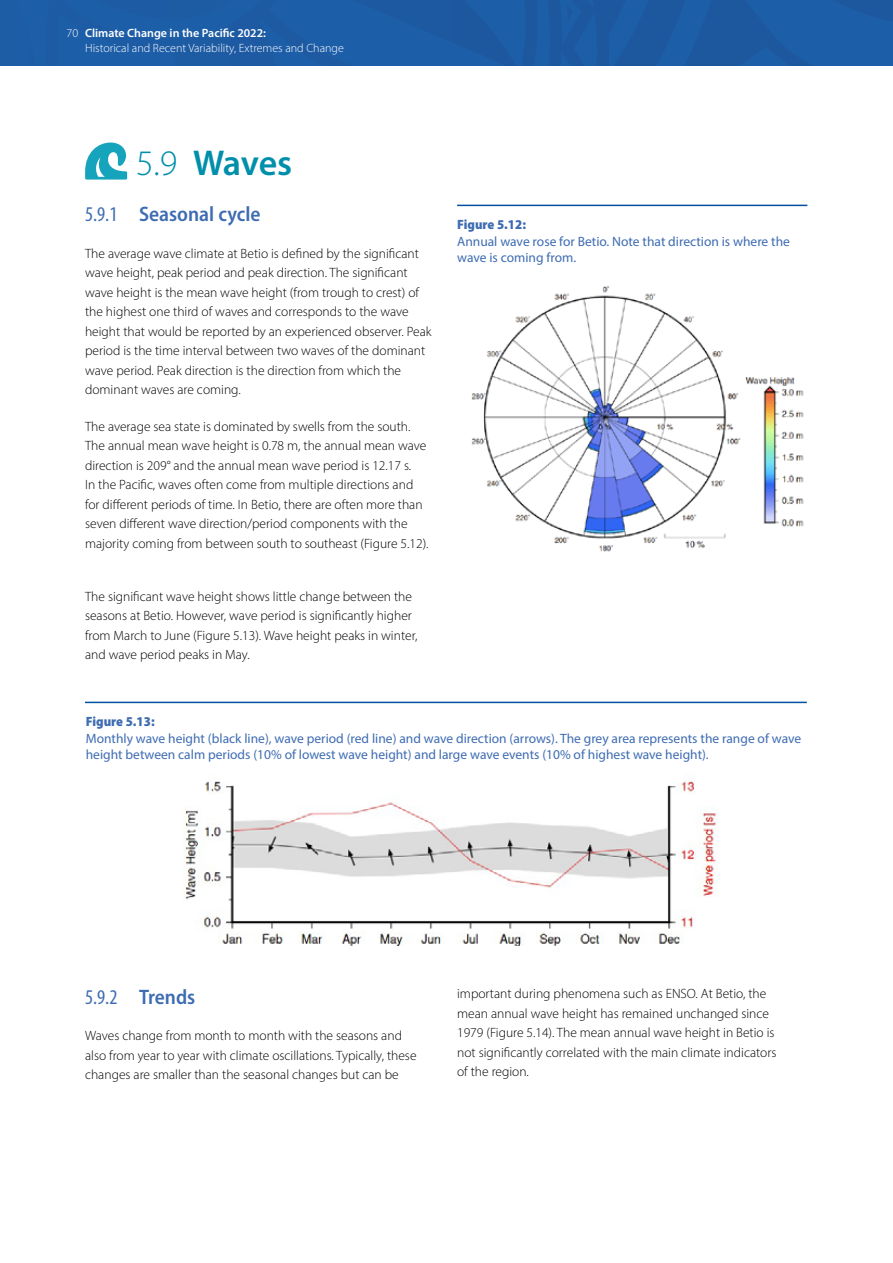
<style>
.page{position:relative;width:893px;height:1263px;background:#fff}
.page>*{position:absolute;margin:0;border:0;box-sizing:border-box;transform-origin:0 0}
.t1{font:600 36px "Myriad Pro";letter-spacing:-.01em;color:#008fab}
.t2{font:600 semi-condensed 21px "Myriad Pro";color:#3e6cb2}
.t3{font:300 13.5px/19.5px "Myriad Pro";color:#000}
.t4{font:13.5px/16.5px "Myriad Pro";color:#3e6cb2}
.t5{font:900 semi-condensed 13.5px "Myriad Pro";color:#3e6cb2}
.t6{font:300 12px "Myriad Pro";color:#fff}
.t7{font:600 12px "Myriad Pro";color:#fff}
.s1{font-weight:300}
.s2{font-weight:400;font-stretch:condensed}
</style>
<div class="page">
<svg style="left:0;top:0;width:893px;height:66px;background:#1d5ba4"></svg>
<svg style="left:85px;top:143px;width:42px;height:37px"></svg>
<hr style="left:457px;top:205px;width:350px;height:1px;background:#00519f">
<hr style="left:85px;top:702px;width:722px;height:1px;background:#00519f">
<img style="left:471px;top:286px;width:333px;height:266px">
<img style="left:184px;top:776px;width:534px;height:169px">
<p class="t7" style="left:85px;top:25px;width:182px">Climate Change in the Pacific 2022:</p>
<p class="t6" style="left:85px;top:40px;width:260px">Historical and Recent Variability, Extremes and Change</p>
<p class="t6" style="left:67px;top:25px;width:13px">70</p>
<h1 class="t1" style="left:136px;top:140px;width:158px"><span class="s1">5.9</span> Waves</h1>
<h2 class="t2" style="left:85px;top:201px;width:177px"><span class="s2">5.9.1</span> Seasonal cycle</h2>
<p class="t3" style="left:85px;top:243px;width:348px">The average wave climate at Betio is defined by the significant wave height, peak period and peak direction. The significant wave height is the mean wave height (from trough to crest) of the highest one third of waves and corresponds to the wave height that would be reported by an experienced observer. Peak period is the time interval between two waves of the dominant wave period. Peak direction is the direction from which the dominant waves are coming.</p>
<p class="t3" style="left:85px;top:416px;width:345px">The average sea state is dominated by swells from the south.<br>The annual mean wave height is 0.78 m, the annual mean wave direction is 209° and the annual mean wave period is 12.17 s.<br>In the Pacific, waves often come from multiple directions and for different periods of time. In Betio, there are often more than seven different wave direction/period components with the majority coming from between south to southeast (Figure 5.12).</p>
<p class="t3" style="left:85px;top:586px;width:334px">The significant wave height shows little change between the seasons at Betio. However, wave period is significantly higher from March to June (Figure 5.13). Wave height peaks in winter, and wave period peaks in May.</p>
<p class="t5" style="left:457px;top:216px;width:70px">Figure 5.12:</p>
<p class="t4" style="left:457px;top:233px;width:334px">Annual wave rose for Betio. Note that direction is where the wave is coming from.</p>
<p class="t5" style="left:86px;top:713px;width:70px">Figure 5.13:</p>
<p class="t4" style="left:86px;top:729px;width:717px">Monthly wave height (black line), wave period (red line) and wave direction (arrows). The grey area represents the range of wave height between calm periods (10% of lowest wave height) and large wave events (10% of highest wave height).</p>
<h2 class="t2" style="left:85px;top:983px;width:112px"><span class="s2">5.9.2</span> Trends</h2>
<p class="t3" style="left:85px;top:1026px;width:333px">Waves change from month to month with the seasons and also from year to year with climate oscillations. Typically, these changes are smaller than the seasonal changes but can be</p>
<p class="t3" style="left:457px;top:984px;width:321px">important during phenomena such as ENSO. At Betio, the mean annual wave height has remained unchanged since 1979 (Figure 5.14). The mean annual wave height in Betio is not significantly correlated with the main climate indicators of the region.</p>
</div>
